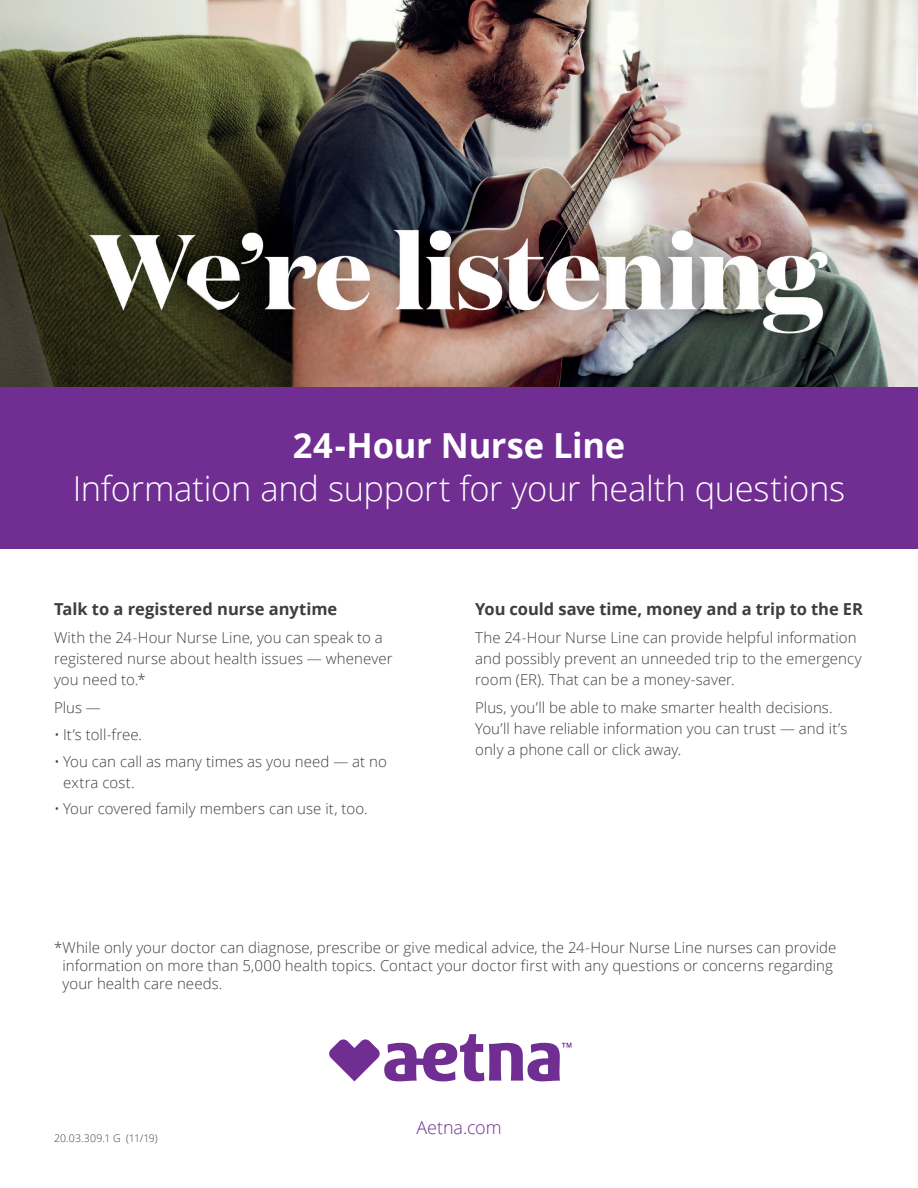
<style>
.page{position:relative;width:918px;height:1188px;background:#fff}
.page>*{position:absolute;margin:0;border:0;box-sizing:border-box;transform-origin:0 0}
.t1{font:300 34.5px "Open Sans";letter-spacing:-.01em;color:#fff}
.t2{font:700 34.5px "Open Sans";letter-spacing:-.005em;color:#fff}
.t3{font:300 18px "Open Sans";letter-spacing:-.005em;color:#702d92}
.t4{font:700 16.5px "Open Sans";letter-spacing:-.005em;color:#3e3e3f}
.t5{font:300 15px/21px "Open Sans";letter-spacing:.005em;color:#3e3e3f}
.t6{font:300 10.5px "Open Sans";letter-spacing:.01em;color:#3e3e3f}
</style>
<div class="page">
<img style="left:0;top:0;width:918px;height:387px">
<div style="left:0;top:387px;width:918px;height:162px;background:#702d92"></div>
<svg style="left:329px;top:1034px;width:242px;height:47px"></svg>
<h1 class="t2" style="left:293px;top:421px;width:334px">24-Hour Nurse Line</h1>
<h2 class="t1" style="left:73px;top:465px;width:774px">Information and support for your health questions</h2>
<h3 class="t4" style="left:54px;top:597px;width:285px">Talk to a registered nurse anytime</h3>
<p class="t5" style="left:54px;top:627px;width:340px">With the 24-Hour Nurse Line, you can speak to a registered nurse about health issues — whenever you need to.*</p>
<p class="t5" style="left:54px;top:696px;width:48px">Plus —</p>
<p class="t5" style="left:54px;top:724px;width:90px">• It’s toll-free.</p>
<p class="t5" style="left:63px;top:750px;width:325px;text-indent:-9px">• You can call as many times as you need — at no extra cost.</p>
<p class="t5" style="left:54px;top:798px;width:315px">• Your covered family members can use it, too.</p>
<h3 class="t4" style="left:475px;top:597px;width:389px">You could save time, money and a trip to the ER</h3>
<p class="t5" style="left:475px;top:627px;width:388px">The 24-Hour Nurse Line can provide helpful information and possibly prevent an unneeded trip to the emergency room (ER). That can be a money-saver.</p>
<p class="t5" style="left:475px;top:696px;width:374px">Plus, you’ll be able to make smarter health decisions.<br>You’ll have reliable information you can trust — and it’s only a phone call or click away.</p>
<p class="t5" style="left:63px;top:939px;width:775px;line-height:18px;text-indent:-9px">*While only your doctor can diagnose, prescribe or give medical advice, the 24-Hour Nurse Line nurses can provide information on more than 5,000 health topics. Contact your doctor first with any questions or concerns regarding your health care needs.</p>
<p class="t6" style="left:54px;top:1131px;width:105px">20.03.309.1 G (11/19)</p>
<p class="t3" style="left:416px;top:1115px;width:87px">Aetna.com</p>
</div>
